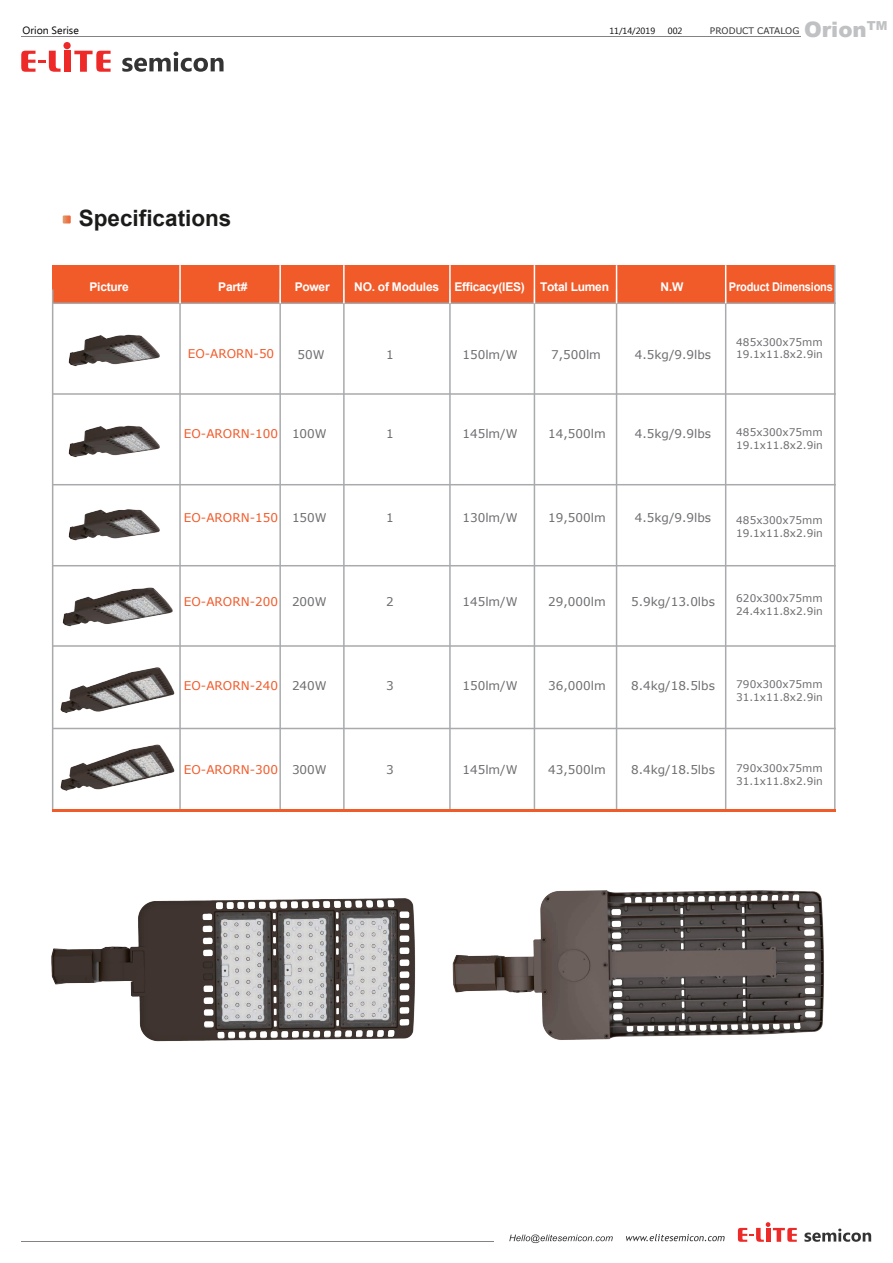
<style>
.page{position:relative;width:893px;height:1263px;background:#fff}
.page>*{position:absolute;margin:0;border:0;box-sizing:border-box;transform-origin:0 0}
.t1{font:700 22.5px "Arial";color:#1b1b1a}
.t2{font:900 21.3px "Arial";color:#c0c1c3}
.t3{font:12px "Verdana";color:#6d6e71}
.t4{font:12px "Verdana";color:#f15a29}
.t5{font:700 12px "Arial";letter-spacing:-.02em;color:#fff}
.t6{font:700 12px "Arial";letter-spacing:-.02em;color:#fff;scale:.92 1}
.t7{font:10.5px/12.6px "Verdana";color:#6d6e71}
.t8{font:10.5px "Ebrima";color:#030303}
.t9{font:9px "Verdana";color:#343434}
.t10{font:9px "Ebrima";color:#030303}
</style>
<div class="page">
<svg style="left:509px;top:1234px;width:104px;height:9px"></svg>
<svg style="left:738px;top:1222px;width:59px;height:20px"></svg>
<svg style="left:804px;top:1228px;width:67px;height:14px"></svg>
<svg style="left:626px;top:1234px;width:99px;height:7px"></svg>
<hr style="left:21px;top:1241px;width:473px;height:1px;background:#818386">
<svg style="left:21px;top:42px;width:90px;height:30px"></svg>
<svg style="left:122px;top:52px;width:102px;height:20px"></svg>
<hr style="left:21px;top:37px;width:780px;height:1px;background:#818386">
<div style="left:53px;top:265px;width:782px;height:38px;background:#f15a29"></div>
<hr style="left:834px;top:265px;width:2px;height:545px;background:#a8aaad">
<hr style="left:725px;top:289px;width:1px;height:521px;background:#a8aaad">
<hr style="left:616px;top:289px;width:1px;height:521px;background:#a8aaad">
<hr style="left:534px;top:289px;width:1px;height:521px;background:#a8aaad">
<hr style="left:343px;top:289px;width:2px;height:521px;background:#a8aaad">
<hr style="left:279px;top:289px;width:2px;height:521px;background:#a8aaad">
<hr style="left:53px;top:484px;width:783px;height:1px;background:#a8aaad">
<hr style="left:53px;top:565px;width:783px;height:1px;background:#a8aaad">
<hr style="left:53px;top:645px;width:783px;height:2px;background:#a8aaad">
<hr style="left:53px;top:728px;width:783px;height:1px;background:#a8aaad">
<hr style="left:53px;top:302px;width:783px;height:2px;background:#a8aaad">
<hr style="left:53px;top:393px;width:783px;height:2px;background:#a8aaad">
<hr style="left:179px;top:265px;width:2px;height:38px;background:#fff">
<hr style="left:279px;top:265px;width:2px;height:38px;background:#fff">
<hr style="left:343px;top:265px;width:2px;height:38px;background:#fff">
<hr style="left:449px;top:289px;width:2px;height:521px;background:#a8aaad">
<hr style="left:449px;top:265px;width:2px;height:38px;background:#fff">
<hr style="left:534px;top:265px;width:1px;height:38px;background:#fff">
<hr style="left:616px;top:265px;width:1px;height:38px;background:#fff">
<hr style="left:725px;top:265px;width:1px;height:38px;background:#fff">
<hr style="left:53px;top:809px;width:783px;height:3px;background:#f15a29">
<img style="left:51px;top:898px;width:365px;height:144px">
<img style="left:452px;top:890px;width:372px;height:150px">
<img style="left:52px;top:645px;width:139px;height:70px">
<img style="left:52px;top:715px;width:139px;height:97px">
<img style="left:52px;top:558px;width:138px;height:93px">
<img style="left:52px;top:285px;width:130px;height:91px">
<img style="left:52px;top:376px;width:130px;height:83px">
<img style="left:52px;top:459px;width:130px;height:99px">
<p class="t8" style="left:23px;top:23px;width:58px">Orion Serise</p>
<p class="t10" style="left:609px;top:24px;width:47px">11/14/2019</p>
<p class="t10" style="left:668px;top:24px;width:16px">002</p>
<p class="t9" style="left:710px;top:24px;width:91px">PRODUCT CATALOG</p>
<h2 class="t2" style="left:804px;top:14px;width:85px">Orion<sup>TM</sup></h2>
<h1 class="t1" style="left:79px;top:203px;width:154px">Specifications</h1>
<p class="t5" style="left:90px;top:279px;width:41px">Picture</p>
<p class="t5" style="left:218px;top:279px;width:31px">Part#</p>
<p class="t5" style="left:295px;top:279px;width:37px">Power</p>
<p class="t5" style="left:354px;top:279px;width:86px">NO. of Modules</p>
<p class="t5" style="left:454px;top:279px;width:72px">Efficacy(IES)</p>
<p class="t5" style="left:540px;top:279px;width:70px">Total Lumen</p>
<p class="t5" style="left:661px;top:279px;width:24px">N.W</p>
<p class="t4" style="left:188px;top:345px;width:88px">EO-ARORN-50</p>
<p class="t3" style="left:298px;top:346px;width:29px">50W</p>
<p class="t3" style="left:386px;top:346px;width:9px">1</p>
<p class="t3" style="left:462px;top:346px;width:57px">150lm/W</p>
<p class="t3" style="left:551px;top:346px;width:51px">7,500lm</p>
<p class="t3" style="left:635px;top:346px;width:78px">4.5kg/9.9lbs</p>
<p class="t6" style="left:729px;top:278px;width:115px">Product Dimensions</p>
<p class="t7" style="left:736px;top:335px;width:88px">485x300x75mm<br>19.1x11.8x2.9in</p>
<p class="t4" style="left:184px;top:426px;width:96px">EO-ARORN-100</p>
<p class="t3" style="left:292px;top:425px;width:36px">100W</p>
<p class="t3" style="left:386px;top:425px;width:9px">1</p>
<p class="t3" style="left:462px;top:425px;width:57px">145lm/W</p>
<p class="t3" style="left:548px;top:425px;width:59px">14,500lm</p>
<p class="t3" style="left:635px;top:425px;width:78px">4.5kg/9.9lbs</p>
<p class="t7" style="left:736px;top:426px;width:88px">485x300x75mm<br>19.1x11.8x2.9in</p>
<p class="t4" style="left:184px;top:510px;width:96px">EO-ARORN-150</p>
<p class="t3" style="left:292px;top:509px;width:36px">150W</p>
<p class="t3" style="left:386px;top:509px;width:9px">1</p>
<p class="t3" style="left:462px;top:509px;width:57px">130lm/W</p>
<p class="t3" style="left:548px;top:509px;width:59px">19,500lm</p>
<p class="t3" style="left:635px;top:509px;width:78px">4.5kg/9.9lbs</p>
<p class="t7" style="left:736px;top:514px;width:88px">485x300x75mm<br>19.1x11.8x2.9in</p>
<p class="t4" style="left:184px;top:594px;width:96px">EO-ARORN-200</p>
<p class="t3" style="left:292px;top:593px;width:36px">200W</p>
<p class="t3" style="left:386px;top:593px;width:9px">2</p>
<p class="t3" style="left:462px;top:593px;width:57px">145lm/W</p>
<p class="t3" style="left:548px;top:593px;width:59px">29,000lm</p>
<p class="t3" style="left:631px;top:593px;width:85px">5.9kg/13.0lbs</p>
<p class="t7" style="left:736px;top:592px;width:88px">620x300x75mm<br>24.4x11.8x2.9in</p>
<p class="t4" style="left:184px;top:678px;width:96px">EO-ARORN-240</p>
<p class="t3" style="left:292px;top:677px;width:36px">240W</p>
<p class="t3" style="left:386px;top:677px;width:9px">3</p>
<p class="t3" style="left:462px;top:677px;width:57px">150lm/W</p>
<p class="t3" style="left:548px;top:677px;width:59px">36,000lm</p>
<p class="t3" style="left:631px;top:677px;width:85px">8.4kg/18.5lbs</p>
<p class="t7" style="left:736px;top:678px;width:88px">790x300x75mm<br>31.1x11.8x2.9in</p>
<p class="t4" style="left:184px;top:762px;width:96px">EO-ARORN-300</p>
<p class="t3" style="left:292px;top:761px;width:36px">300W</p>
<p class="t3" style="left:386px;top:761px;width:9px">3</p>
<p class="t3" style="left:462px;top:761px;width:57px">145lm/W</p>
<p class="t3" style="left:548px;top:761px;width:59px">43,500lm</p>
<p class="t3" style="left:631px;top:761px;width:85px">8.4kg/18.5lbs</p>
<p class="t7" style="left:736px;top:762px;width:88px">790x300x75mm<br>31.1x11.8x2.9in</p>
</div>
